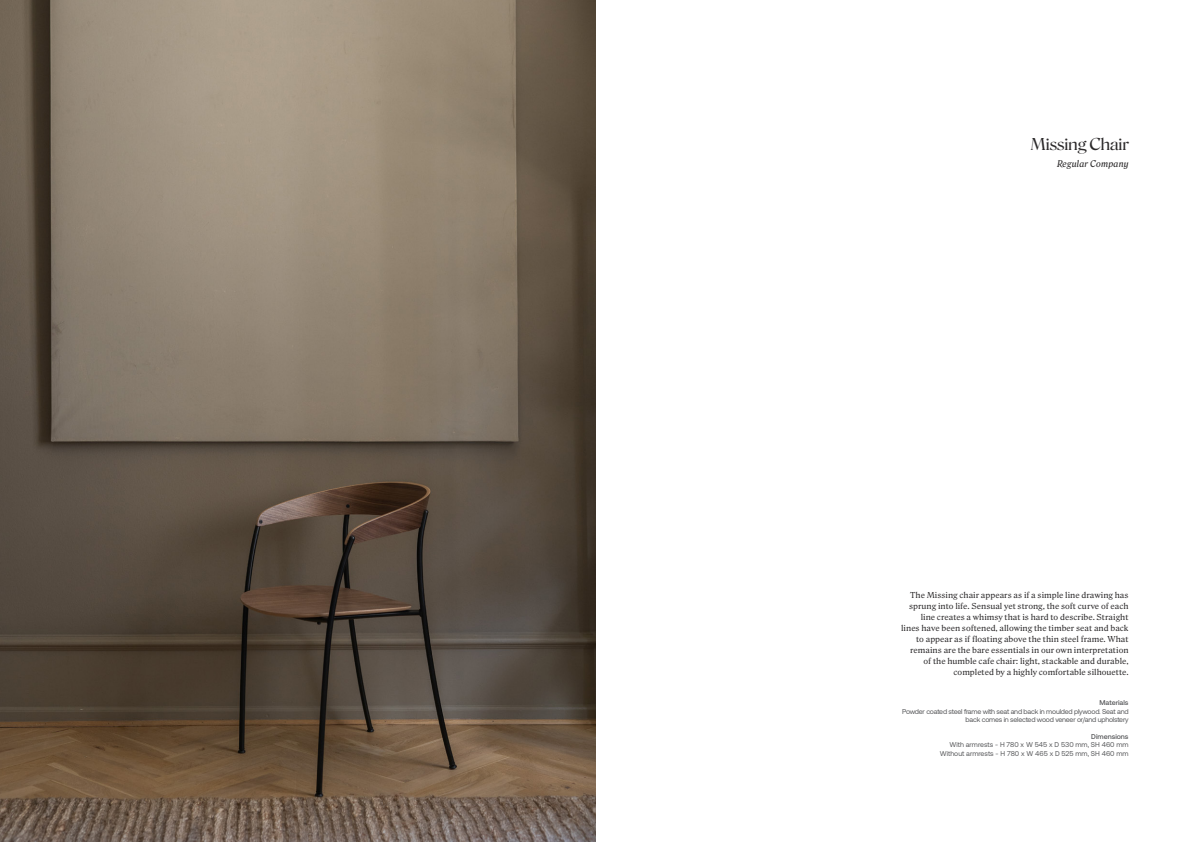
<style>
.page{position:relative;width:1191px;height:842px;background:#fff}
.page>*{position:absolute;margin:0;border:0;box-sizing:border-box;transform-origin:0 0}
.S20_Overskrift{font:16px "Roslindale Display";color:#2b292a}
.S20_Underoverskrift{font:italic 9px "Roslindale Text";color:#2b292a}
.S20_Brødtekst{font:8px/11px "Roslindale Text";color:#2b292a;text-align:right}
.S20_Brødtekst-2{font:7px/8.4px "Aeonik";letter-spacing:-.03em;color:#57585a;text-align:right}
.S20_Brødtekst-3{font:7px "Aeonik";color:#57585a}
.t1{font:500 7px "Aeonik";color:#57585a}
</style>
<div class="page">
<img style="left:0;top:0;width:595px;height:842px">
<p class="S20_Overskrift" style="left:1030px;top:131px;width:100px">Missing Chair</p>
<p class="S20_Underoverskrift" style="left:1057px;top:156px;width:73px">Regular Company</p>
<p class="S20_Brødtekst" style="left:901px;top:589px;width:229px">The Missing chair appears as if a simple line drawing has sprung into life. Sensual yet strong, the soft curve of each line creates a whimsy that is hard to describe. Straight lines have been softened, allowing the timber seat and back to appear as if floating above the thin steel frame. What remains are the bare essentials in our own interpretation of the humble cafe chair: light, stackable and durable, completed by a highly comfortable silhouette.</p>
<p class="t1" style="left:1099px;top:699px;width:31px">Materials</p>
<p class="S20_Brødtekst-2" style="left:902px;top:707px;width:228px">Powder coated steel frame with seat and back in moulded plywood. Seat and back comes in selected wood veneer or/and upholstery</p>
<p class="t1" style="left:1091px;top:733px;width:39px">Dimensions</p>
<p class="S20_Brødtekst-3" style="left:949px;top:741px;width:180px">With armrests - H 780 x W 545 x D 530 mm, SH 460 mm</p>
<p class="S20_Brødtekst-3" style="left:939px;top:749px;width:190px">Without armrests - H 780 x W 465 x D 525 mm, SH 460 mm</p>
</div>
